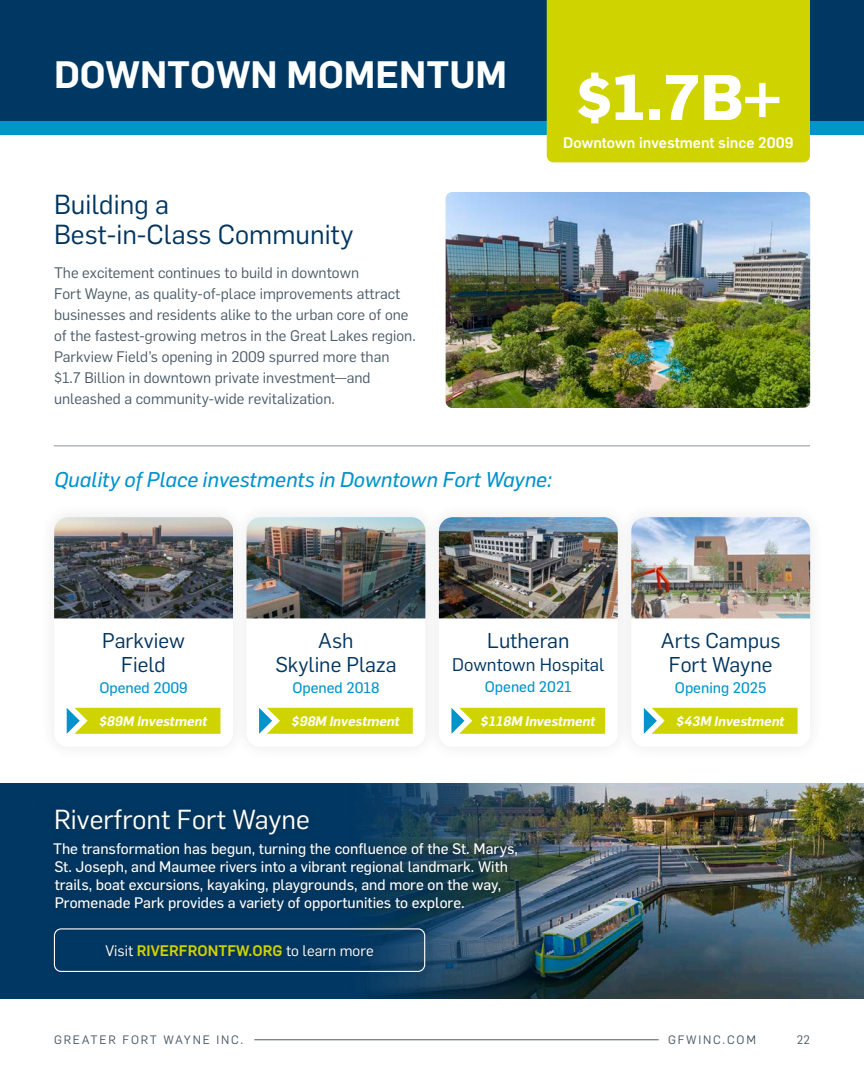
<style>
.page{position:relative;width:864px;height:1080px;background:#fff}
.page>*{position:absolute;margin:0;border:0;box-sizing:border-box;transform-origin:0 0}
.t1{font:700 63px "Flama";color:#fff}
.Captions{font:600 37.5px "Flama";color:#fff}
.Paragraph_-_Main_-_Style_1{font:27px/30px "Flama";color:#003560}
.Opening_Paragraphs{font:27px "Flama";color:#fff}
.Paragraph_-_Main_-_Style_1-2{font:21px/24px "Flama";color:#003560;text-align:center}
.Captions-2{font:italic 21px "Flama Basic";color:#0094ca}
.Paragraph_-_Main_-_Style_1-3{font:18px "Flama";color:#003560}
.t2{font:15px/21px "Flama";color:#4a5a67}
.t3{font:15px/18px "Flama Basic";color:#fff}
.Opening_Paragraphs-2{font:15px "Flama Basic";color:#0094ca}
.Opening_Paragraphs-3{font:15px "Flama";color:#fff}
.t4{font:500 15px "Flama";color:#fff}
.Captions-3{font:italic 600 13.5px "Flama";color:#fff}
.Opening_Paragraphs-4{font:12px "Flama";letter-spacing:.15em;color:#4a5a67}
.s1{font-weight:500;color:#cfd400}
</style>
<div class="page">
<hr style="left:254px;top:1039px;width:405px;height:1px;background:#4a5a67">
<div style="left:0;top:0;width:864px;height:122px;background:#003864"></div>
<div style="left:0;top:122px;width:864px;height:13px;background:#0094ca"></div>
<img style="left:633px;top:517px;width:177px;height:101px">
<svg style="left:644px;top:708px;width:154px;height:26px;background:#c9d317"></svg>
<div style="left:424px;top:502px;width:209px;height:260px;background:#f8f8f8"></div>
<div style="left:439px;top:517px;width:179px;height:230px;background:#fff;border-radius:14px"></div>
<svg style="left:451px;top:708px;width:154px;height:26px;background:#c9d317"></svg>
<img style="left:441px;top:517px;width:177px;height:101px">
<div style="left:231px;top:502px;width:210px;height:260px;background:#f8f8f8"></div>
<div style="left:247px;top:517px;width:178px;height:230px;background:#fff;border-radius:14px"></div>
<svg style="left:259px;top:708px;width:154px;height:26px;background:#c8d317"></svg>
<img style="left:248px;top:517px;width:177px;height:101px">
<div style="left:39px;top:502px;width:209px;height:260px;background:#fafafa"></div>
<div style="left:54px;top:517px;width:179px;height:230px;background:#fff;border-radius:14px"></div>
<svg style="left:67px;top:708px;width:153px;height:26px;background:#c9d316"></svg>
<img style="left:54px;top:517px;width:179px;height:101px">
<div style="left:0;top:783px;width:864px;height:216px;background:#003864"></div>
<img style="left:376px;top:783px;width:488px;height:216px">
<div style="left:46px;top:802px;width:478px;height:178px;background:#231f20;opacity:.5"></div>
<div style="left:26px;top:781px;width:518px;height:158px;background:#003560;opacity:.25"></div>
<div style="left:54px;top:928px;width:371px;height:44px;border:1px solid #fff;border-radius:7px"></div>
<div style="left:547px;top:0;width:263px;height:162px;background:#cfd400"></div>
<img style="left:446px;top:192px;width:364px;height:216px">
<hr style="left:54px;top:446px;width:756px;height:1px;background:#8b949d">
<p class="Captions" style="left:54px;top:47px;width:455px">DOWNTOWN MOMENTUM</p>
<p class="Paragraph_-_Main_-_Style_1" style="left:54px;top:187px;width:301px">Building a<br>Best-in-Class Community</p>
<p class="t2" style="left:54px;top:261px;width:363px">The excitement continues to build in downtown<br>Fort Wayne, as quality-of-place improvements attract businesses and residents alike to the urban core of one of the fastest-growing metros in the Great Lakes region.<br>Parkview Field’s opening in 2009 spurred more than $1.7 Billion in downtown private investment—and unleashed a community-wide revitalization.</p>
<p class="t1" style="left:576px;top:52px;width:207px">$1.7B+</p>
<p class="t4" style="left:563px;top:132px;width:232px">Downtown investment since 2009</p>
<p class="Captions-2" style="left:54px;top:465px;width:499px">Quality of Place investments in Downtown Fort Wayne:</p>
<p class="Paragraph_-_Main_-_Style_1-2" style="left:102px;top:628px;width:84px">Parkview<br>Field</p>
<p class="Opening_Paragraphs-2" style="left:99px;top:678px;width:90px">Opened 2009</p>
<p class="Captions-3" style="left:99px;top:711px;width:110px">$89M Investment</p>
<p class="Paragraph_-_Main_-_Style_1-2" style="left:275px;top:628px;width:123px">Ash<br>Skyline Plaza</p>
<p class="Opening_Paragraphs-2" style="left:292px;top:678px;width:89px">Opened 2018</p>
<p class="Captions-3" style="left:292px;top:711px;width:110px">$98M Investment</p>
<p class="Paragraph_-_Main_-_Style_1-2" style="left:487px;top:628px;width:84px">Lutheran</p>
<p class="Paragraph_-_Main_-_Style_1-3" style="left:452px;top:652px;width:154px">Downtown Hospital</p>
<p class="Opening_Paragraphs-2" style="left:485px;top:676px;width:88px">Opened 2021</p>
<p class="Captions-3" style="left:481px;top:711px;width:116px">$118M Investment</p>
<p class="Paragraph_-_Main_-_Style_1-2" style="left:661px;top:628px;width:121px">Arts Campus<br>Fort Wayne</p>
<p class="Opening_Paragraphs-2" style="left:675px;top:678px;width:93px">Opening 2025</p>
<p class="Captions-3" style="left:676px;top:711px;width:110px">$43M Investment</p>
<p class="Opening_Paragraphs" style="left:54px;top:801px;width:257px">Riverfront Fort Wayne</p>
<p class="t3" style="left:53px;top:839px;width:466px">The transformation has begun, turning the confluence of the St. Marys, St. Joseph, and Maumee rivers into a vibrant regional landmark. With trails, boat excursions, kayaking, playgrounds, and more on the way, Promenade Park provides a variety of opportunities to explore.</p>
<p class="Opening_Paragraphs-3" style="left:105px;top:940px;width:270px">Visit <span class="s1">RIVERFRONTFW.ORG</span> to learn more</p>
<p class="Opening_Paragraphs-4" style="left:54px;top:1031px;width:191px">GREATER FORT WAYNE INC.</p>
<p class="Opening_Paragraphs-4" style="left:668px;top:1031px;width:89px">GFWINC.COM</p>
<p class="Opening_Paragraphs-4" style="left:797px;top:1031px;width:15px">22</p>
</div>
